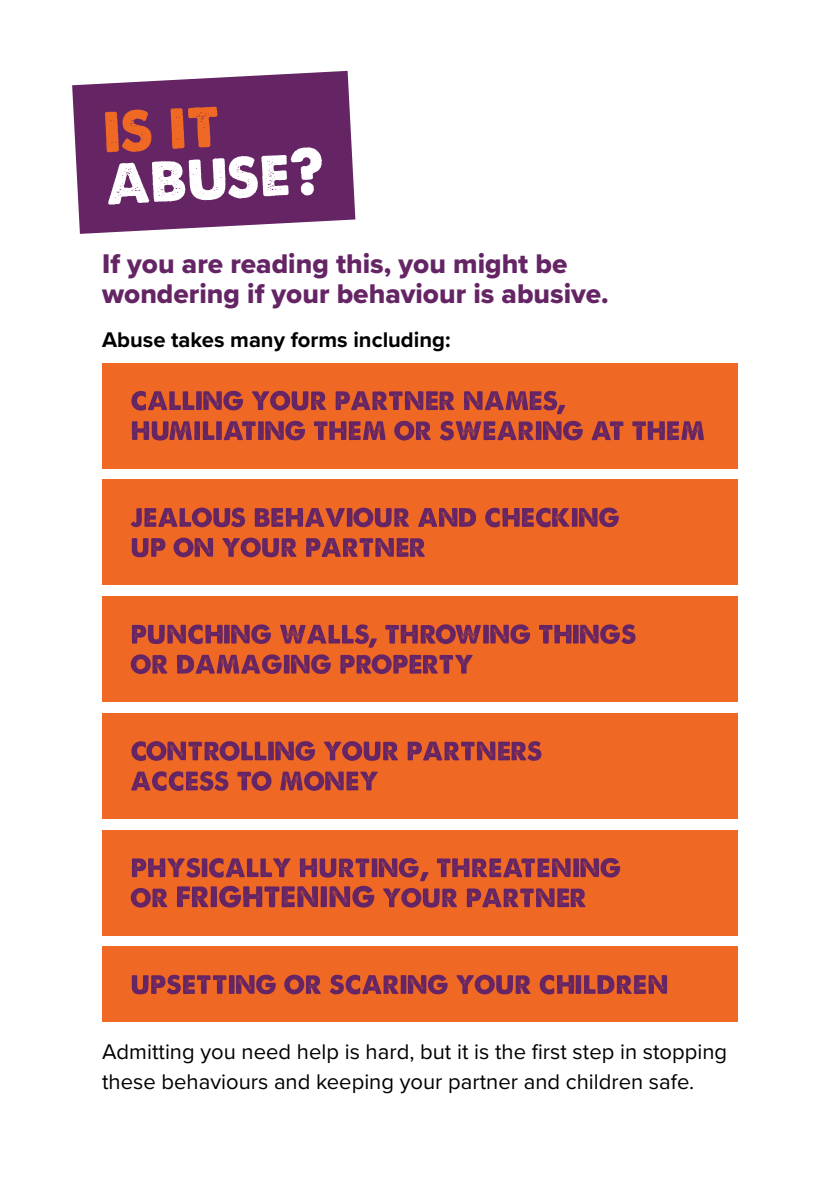
<style>
.page{position:relative;width:840px;height:1191px;background:#fff}
.page>*{position:absolute;margin:0;border:0;box-sizing:border-box;transform-origin:0 0}
.t1{font:28px/30px "Proxima Nova Extrabld";color:#652565}
.t2{font:22px/30px "Proxima Nova";color:#000}
.t3{font:700 22px "Proxima Nova";color:#000}
</style>
<div class="page">
<svg style="left:72px;top:71px;width:283px;height:163px;fill:#652565"></svg>
<svg style="left:105px;top:107px;width:217px;height:98px"></svg>
<div style="left:102px;top:363px;width:635px;height:105px;background:#ef6925"></div>
<div style="left:102px;top:479px;width:635px;height:106px;background:#ef6925"></div>
<div style="left:102px;top:596px;width:635px;height:106px;background:#ef6925"></div>
<div style="left:102px;top:713px;width:635px;height:105px;background:#ef6925"></div>
<div style="left:102px;top:830px;width:635px;height:105px;background:#ef6925"></div>
<div style="left:102px;top:946px;width:635px;height:76px;background:#ef6925"></div>
<svg style="left:132px;top:421px;width:571px;height:19px"></svg>
<svg style="left:131px;top:391px;width:434px;height:23px"></svg>
<svg style="left:132px;top:537px;width:292px;height:20px"></svg>
<svg style="left:131px;top:507px;width:487px;height:20px"></svg>
<svg style="left:131px;top:654px;width:341px;height:20px"></svg>
<svg style="left:132px;top:624px;width:503px;height:24px"></svg>
<svg style="left:131px;top:771px;width:246px;height:20px"></svg>
<svg style="left:131px;top:741px;width:410px;height:20px"></svg>
<svg style="left:132px;top:974px;width:534px;height:20px"></svg>
<svg style="left:131px;top:858px;width:489px;height:49px"></svg>
<p class="t1" style="left:102px;top:248px;width:508px">If you are reading this, you might be wondering if your behaviour is abusive.</p>
<p class="t3" style="left:102px;top:323px;width:350px">Abuse takes many forms including:</p>
<p class="t2" style="left:102px;top:1035px;width:626px">Admitting you need help is hard, but it is the first step in stopping these behaviours and keeping your partner and children safe.</p>
</div>
